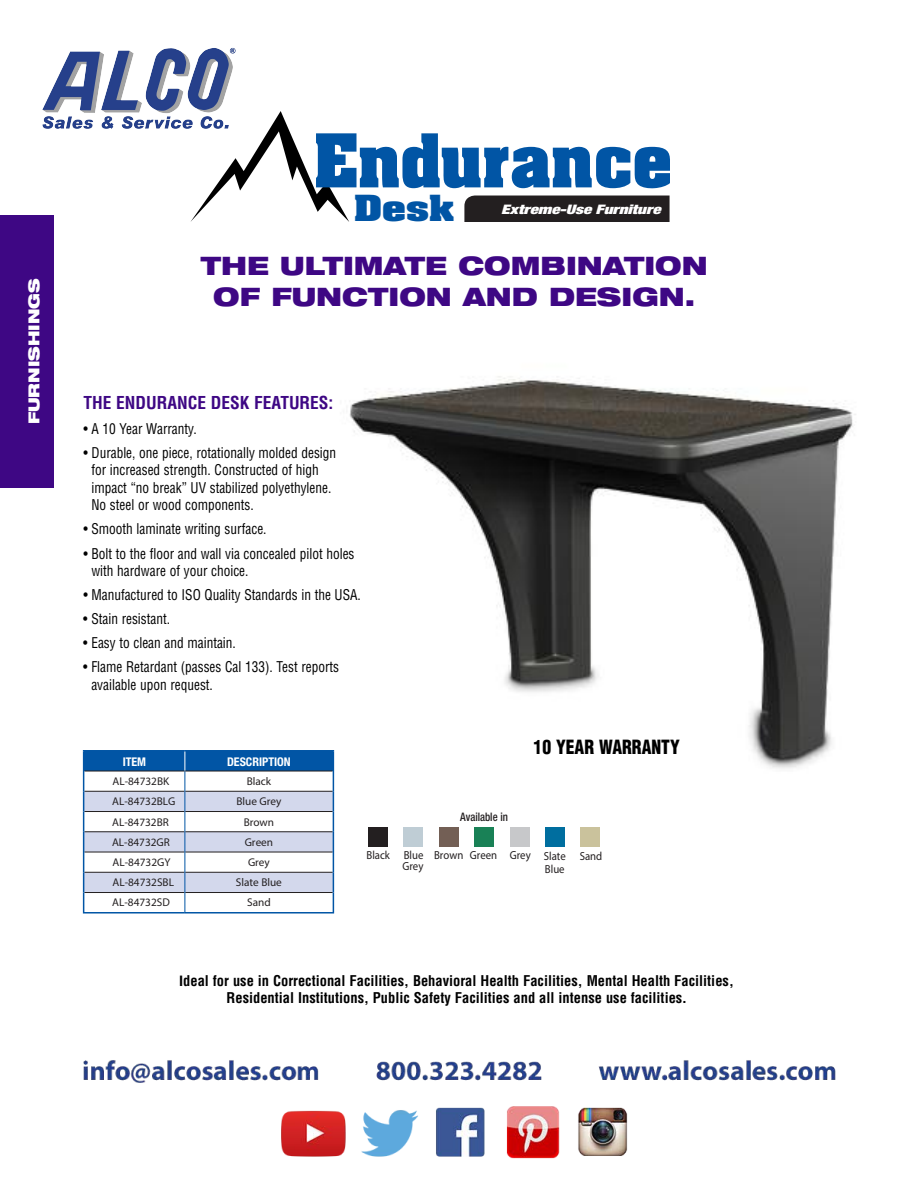
<style>
.page{position:relative;width:918px;height:1188px;background:#fff}
.page>*{position:absolute;margin:0;border:0;box-sizing:border-box;transform-origin:0 0}
.t1{font:700 63px "Aachen";color:#0155a5}
.t2{font:700 30.6px "Aachen";color:#0155a5;scale:1.25 1}
.t3{font:900 expanded 25.5px/30.6px "Helvetica Neue";color:#3e0784;text-align:center}
.t4{font:900 condensed 19.05px "Helvetica";color:#000;scale:.92 1}
.t5{font:700 condensed 17.4px "Helvetica";color:#3e0784}
.t6{font:900 expanded 15.3px "Helvetica Neue";color:#fff}
.t7{font:condensed 14.55px/17.4px "Helvetica";color:#000;scale:.92 1}
.t8{font:700 condensed 14.55px/17.4px "Helvetica";color:#000;text-align:center}
.t9{font:italic 900 expanded 13.2px "Helvetica Neue";color:#fff;scale:1.29 1}
.t10{font:700 condensed 12px "Helvetica Neue";color:#fff}
.t11{font:11.7px/10.8px "Myriad Pro";color:#231f20;text-align:right;scale:.92 1}
.t12{font:500 condensed 11.7px "Helvetica Neue";color:#231f20;scale:.92 1}
.t13{font:11.25px "Myriad Pro";color:#231f20}
.s1{font-family:"Arial";font-stretch:normal}
</style>
<div class="page">
<svg style="left:190px;top:111px;width:159px;height:111px"></svg>
<div style="left:464px;top:196px;width:206px;height:26px;background:#231f20"></div>
<div style="left:0;top:215px;width:54px;height:273px;background:#3e0784"></div>
<img style="left:334px;top:376px;width:522px;height:502px">
<img style="left:42px;top:47px;width:200px;height:92px">
<img style="left:83px;top:1060px;width:753px;height:99px">
<hr style="left:83px;top:750px;width:102px;height:2px;background:#0155a5">
<hr style="left:185px;top:750px;width:149px;height:2px;background:#0155a5">
<hr style="left:83px;top:912px;width:102px;height:2px;background:#0155a5">
<hr style="left:185px;top:912px;width:149px;height:2px;background:#0155a5">
<svg style="left:83px;top:751px;width:251px;height:161px"></svg>
<div style="left:368px;top:828px;width:20px;height:19px;background:#231f20"></div>
<div style="left:404px;top:828px;width:19px;height:19px;background:#bfcdd5"></div>
<div style="left:510px;top:828px;width:19px;height:19px;background:#c7c8ca"></div>
<div style="left:545px;top:828px;width:19px;height:19px;background:#006e9f"></div>
<div style="left:581px;top:828px;width:19px;height:19px;background:#cac29c"></div>
<div style="left:475px;top:828px;width:19px;height:19px;background:#198156"></div>
<div style="left:439px;top:828px;width:19px;height:19px;background:#735f55"></div>
<p class="t6" style="left:28px;top:424px;width:148px;rotate:-90deg">FURNISHINGS</p>
<h1 class="t1" style="left:314px;top:129px;width:360px">Endurance</h1>
<h2 class="t2" style="left:354px;top:192px;width:82px">Desk</h2>
<p class="t9" style="left:501px;top:205px;width:125px">Extreme-Use Furniture</p>
<h3 class="t3" style="left:201px;top:253px;width:508px">THE ULTIMATE COMBINATION<br>OF FUNCTION AND DESIGN.</h3>
<p class="t5" style="left:83px;top:392px;width:251px">THE ENDURANCE DESK FEATURES:</p>
<p class="t7" style="left:83px;top:420px;width:125px">• A 10 Year Warranty.</p>
<p class="t7" style="left:91px;top:444px;width:268px;text-indent:-8px">• Durable, one piece, rotationally molded design for increased strength. Constructed of high impact “no break” UV stabilized polyethylene.<br>No steel or wood components.</p>
<p class="t7" style="left:83px;top:521px;width:201px">• Smooth laminate writing surface.</p>
<p class="t7" style="left:91px;top:545px;width:288px;text-indent:-8px">• Bolt to the floor and wall via concealed pilot holes with hardware of your choice.</p>
<p class="t7" style="left:83px;top:586px;width:303px">• Manufactured to ISO Quality Standards in the USA.</p>
<p class="t7" style="left:83px;top:610px;width:96px">• Stain resistant.</p>
<p class="t7" style="left:83px;top:635px;width:167px">• Easy to clean and maintain.</p>
<p class="t7" style="left:91px;top:659px;width:271px;text-indent:-8px">• Flame Retardant (passes Cal 133). Test reports available upon request.</p>
<h3 class="t4" style="left:534px;top:736px;width:160px">10 YEAR WARRANTY</h3>
<p class="t10" style="left:123px;top:754px;width:25px">ITEM</p>
<p class="t10" style="left:227px;top:754px;width:65px">DESCRIPTION</p>
<p class="t13" style="left:113px;top:774px;width:58px">AL-84732BK</p>
<p class="t13" style="left:247px;top:774px;width:26px">Black</p>
<p class="t13" style="left:112px;top:795px;width:65px">AL-84732BLG</p>
<p class="t13" style="left:237px;top:795px;width:46px">Blue Grey</p>
<p class="t13" style="left:112px;top:815px;width:58px">AL-84732BR</p>
<p class="t13" style="left:244px;top:815px;width:32px">Brown</p>
<p class="t13" style="left:112px;top:835px;width:59px">AL-84732GR</p>
<p class="t13" style="left:245px;top:835px;width:30px">Green</p>
<p class="t13" style="left:113px;top:855px;width:59px">AL-84732GY</p>
<p class="t13" style="left:248px;top:855px;width:23px">Grey</p>
<p class="t13" style="left:113px;top:876px;width:63px">AL-84732SBL</p>
<p class="t13" style="left:236px;top:876px;width:47px">Slate Blue</p>
<p class="t13" style="left:112px;top:896px;width:59px">AL-84732SD</p>
<p class="t13" style="left:247px;top:896px;width:25px">Sand</p>
<p class="t12" style="left:460px;top:810px;width:54px">Available in</p>
<p class="t11" style="left:367px;top:849px;width:63px">Black Blue<br>Grey</p>
<p class="t11" style="left:545px;top:848px;width:64px;line-height:14px;text-align:left;text-indent:-111px">Brown Green Grey Slate Sand<br>Blue</p>
<p class="t8" style="left:179px;top:972px;width:556px"><span class="s1">I</span>deal for use in Correctional Facilities, Behavioral Health Facilities, Mental Health Facilities,<br>Residential Institutions, Public Safety Facilities and all intense use facilities<span class="s1">.</span></p>
</div>
